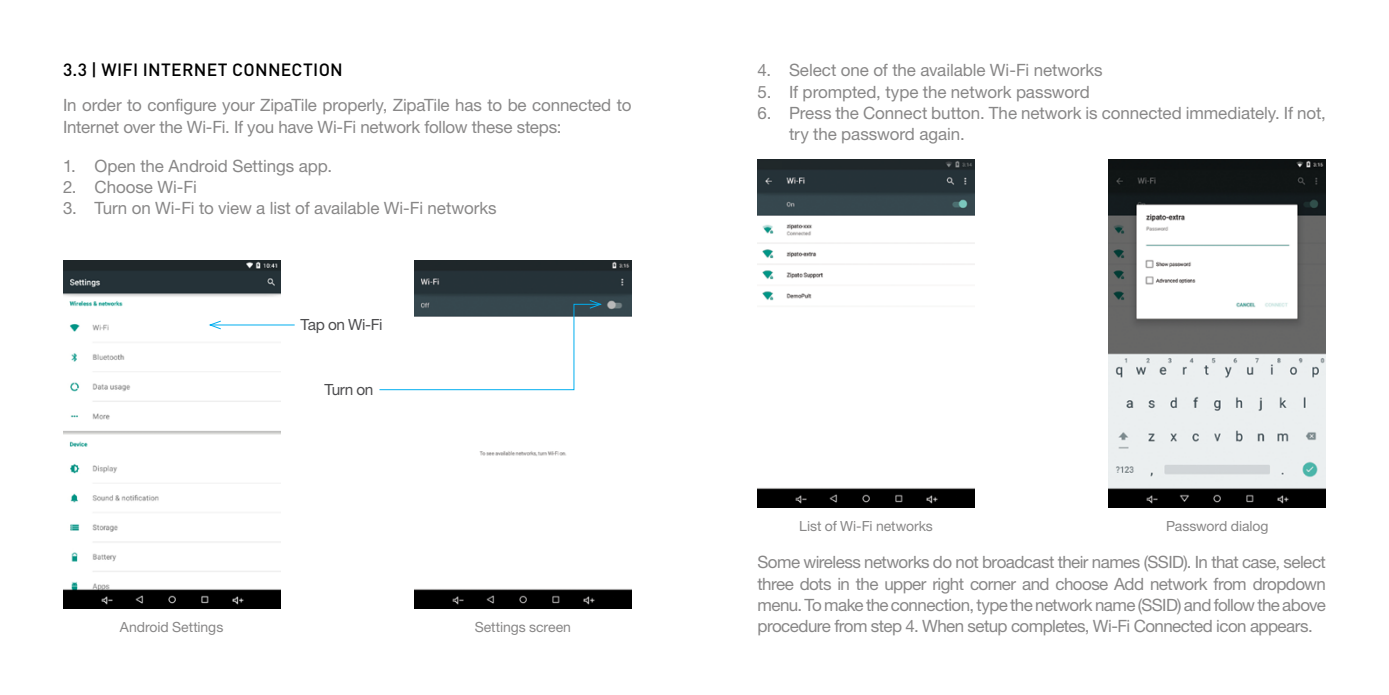
<style>
.page{position:relative;width:1389px;height:695px;background:#fff}
.page>*{position:absolute;margin:0;border:0;box-sizing:border-box;transform-origin:0 0}
.t1{font:500 17.5px "DIN Pro";letter-spacing:.015em;color:#000}
.t2{font:16.97px/21.2px "Helvetica Neue";letter-spacing:-.01em;color:#888787}
.t3{font:15.4px "Helvetica Neue";letter-spacing:-.025em;color:#4d4d4f}
.t4{font:14px "Helvetica Neue";letter-spacing:-.005em;color:#888787}
</style>
<div class="page">
<img style="left:63px;top:260px;width:217px;height:348px">
<img style="left:414px;top:260px;width:217px;height:348px">
<svg style="left:379px;top:299px;width:224px;height:91px"></svg>
<img style="left:757px;top:159px;width:218px;height:348px">
<img style="left:1109px;top:159px;width:217px;height:348px">
<hr style="left:210px;top:324px;width:85px;height:1px;background:#00aeef">
<svg style="left:208px;top:320px;width:14px;height:10px"></svg>
<p class="t1" style="left:63px;top:58px;width:281px">3.3 | WIFI INTERNET CONNECTION</p>
<p class="t2" style="left:63px;top:95px;width:570px">In order to configure your ZipaTile properly, ZipaTile has to be connected to<br>Internet over the Wi-Fi. If you have Wi-Fi network follow these steps:</p>
<p class="t2" style="left:63px;top:155px;width:271px">1. Open the Android Settings app.</p>
<p class="t2" style="left:63px;top:176px;width:135px">2. Choose Wi-Fi</p>
<p class="t2" style="left:63px;top:197px;width:435px">3. Turn on Wi-Fi to view a list of available Wi-Fi networks</p>
<p class="t3" style="left:301px;top:316px;width:84px">Tap on Wi-Fi</p>
<p class="t4" style="left:120px;top:618px;width:105px">Android Settings</p>
<p class="t3" style="left:324px;top:381px;width:51px">Turn on</p>
<p class="t4" style="left:475px;top:618px;width:98px">Settings screen</p>
<p class="t2" style="left:757px;top:59px;width:347px">4. Select one of the available Wi-Fi networks</p>
<p class="t2" style="left:757px;top:81px;width:334px">5. If prompted, type the network password</p>
<p class="t2" style="left:789px;top:102px;width:538px;text-indent:-32px">6. Press the Connect button. The network is connected immediately. If not, try the password again.</p>
<p class="t4" style="left:799px;top:518px;width:135px">List of Wi-Fi networks</p>
<p class="t4" style="left:1166px;top:518px;width:104px">Password dialog</p>
<p class="t2" style="left:757px;top:551px;width:570px;text-align:justify">Some wireless networks do not broadcast their names (SSID). In that case, select three dots in the upper right corner and choose Add network from dropdown menu. To make the connection, type the network name (SSID) and follow the above procedure from step 4. When setup completes, Wi-Fi Connected icon appears.</p>
</div>
